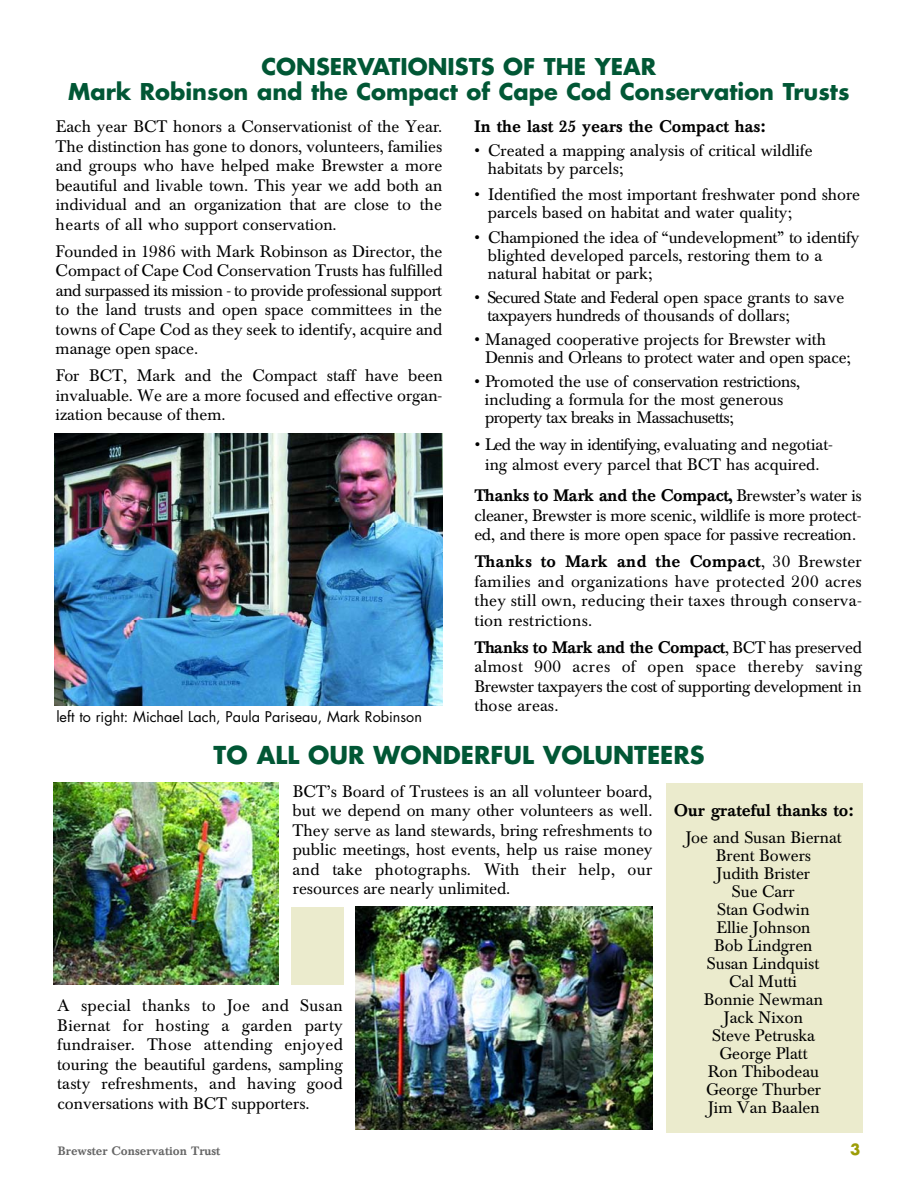
<style>
.page{position:relative;width:918px;height:1188px;background:#fff}
.page>*{position:absolute;margin:0;border:0;box-sizing:border-box;transform-origin:0 0}
.t1{font:700 24px "Futura";color:#015735}
.t2{font:700 22.5px/25.5px "Futura";color:#015735;text-align:center}
.t3{font:16.5px/19.5px "Baskerville BE";color:#000;text-align:justify}
.t4{font:500 16.5px "Baskerville BE";color:#000}
.t5{font:700 15px "Futura";color:#9d9d07}
.t6{font:14.4px "Futura";color:#000}
.t7{font:500 12px "Baskerville BE";color:#666}
.s1{font-weight:500}
</style>
<div class="page">
<div style="left:666px;top:783px;width:196px;height:349px;background:#ebebcd"></div>
<div style="left:292px;top:907px;width:52px;height:77px;background:#ebebcd"></div>
<img style="left:54px;top:434px;width:389px;height:271px">
<img style="left:356px;top:907px;width:297px;height:223px">
<img style="left:54px;top:782px;width:225px;height:202px">
<h2 class="t2" style="left:68px;top:55px;width:783px">CONSERVATIONISTS OF THE YEAR<br>Mark Robinson and the Compact of Cape Cod Conservation Trusts</h2>
<p class="t3" style="left:56px;top:118px;width:388px">Each year BCT honors a Conservationist of the Year.<br>The distinction has gone to donors, volunteers, families and groups who have helped make Brewster a more beautiful and livable town. This year we add both an individual and an organization that are close to the hearts of all who support conservation.</p>
<p class="t3" style="left:56px;top:243px;width:389px">Founded in 1986 with Mark Robinson as Director, the Compact of Cape Cod Conservation Trusts has fulfilled and surpassed its mission - to provide professional support to the land trusts and open space committees in the towns of Cape Cod as they seek to identify, acquire and manage open space.</p>
<p class="t3" style="left:56px;top:367px;width:389px">For BCT, Mark and the Compact staff have been invaluable. We are a more focused and effective organ&shy;ization because of them.</p>
<p class="t6" style="left:56px;top:710px;width:367px">left to right: Michael Lach, Paula Pariseau, Mark Robinson</p>
<p class="t4" style="left:475px;top:120px;width:292px">In the last 25 years the Compact has:</p>
<p class="t3" style="left:488px;top:144px;width:326px;line-height:18px;text-indent:-13px">• Created a mapping analysis of critical wildlife habitats by parcels;</p>
<p class="t3" style="left:488px;top:187px;width:374px;line-height:18px;text-indent:-13px">• Identified the most important freshwater pond shore parcels based on habitat and water quality;</p>
<p class="t3" style="left:488px;top:231px;width:373px;line-height:18px;text-align:left;text-indent:-13px">• Championed the idea of “undevelopment” to identify blighted developed parcels, restoring them to a natural habitat or park;</p>
<p class="t3" style="left:487px;top:291px;width:358px;line-height:18px;text-indent:-13px">• Secured State and Fe d e r a l open space grants to save taxpayers hundreds of thousands of dollars;</p>
<p class="t3" style="left:485px;top:333px;width:367px;line-height:18px;text-indent:-11px">• Managed cooperative projects for Brewster with<br>Dennis and Orleans to protect water and open space;</p>
<p class="t3" style="left:485px;top:375px;width:317px;line-height:18px;text-align:left;text-indent:-10px">• Promoted the use of conservation restrictions, including a formula for the most generous property tax breaks in M a s s a chusetts;</p>
<p class="t3" style="left:475px;top:437px;width:360px;text-align:center">• Led the way in identifying, evaluating and negotiat&shy;ing almost every parcel that BCT has acquired.</p>
<p class="t3" style="left:474px;top:488px;width:389px"><span class="s1">Thanks to Mark and the Co m p a c t ,</span> Brewster’s water is cleaner, Brewster is more scenic, wildlife is more protect&shy;ed, and there is more open space for passive recreation.</p>
<p class="t3" style="left:474px;top:554px;width:389px"><span class="s1">Thanks to Mark and the Co m p a c t</span>, 30 Brewster families and organizations have protected 200 acres they still own, reducing their taxes through conserva&shy;tion restrictions.</p>
<p class="t3" style="left:474px;top:639px;width:389px"><span class="s1">Thanks to Mark and the Co m p a c t</span>, BCT has preserved almost 900 acres of open space thereby saving Brewster taxpayers the cost of supporting development in those areas.</p>
<h1 class="t1" style="left:214px;top:744px;width:492px">TO ALL OUR WONDERFUL VOLUNTEERS</h1>
<p class="t3" style="left:293px;top:783px;width:362px">BCT’s Board of Trustees is an all volunteer board, but we depend on many other volunteers as well.<br>They serve as land stewards, bring refreshments to public meetings, host events, help us raise money and take photographs. With their help, our resources are nearly unlimited.</p>
<p class="t4" style="left:674px;top:803px;width:181px">Our grateful thanks to:</p>
<p class="t3" style="left:686px;top:830px;width:157px;line-height:18px;text-align:center">Joe and Susan Biernat<br>Brent Bowers<br>Judith Brister<br>Sue Carr<br>Stan Godwin<br>Ellie Johnson<br>Bob Lindgren<br>Susan Lindquist<br>Cal Mutti<br>Bonnie Newman<br>Jack Nixon<br>Steve Petruska<br>George Platt<br>Ron Thibodeau<br>George Thurber<br>Jim Van Baalen</p>
<p class="t3" style="left:57px;top:997px;width:287px">A special thanks to Joe and Susan Biernat for hosting a garden party f u n d r a i s e r. Those attending enjoyed touring the beautiful gardens, sampling tasty refreshments, and having good conversations with BCT supporters.</p>
<p class="t7" style="left:58px;top:1146px;width:164px">Brewster Conservation Trust</p>
<p class="t5" style="left:850px;top:1143px;width:12px">3</p>
</div>
